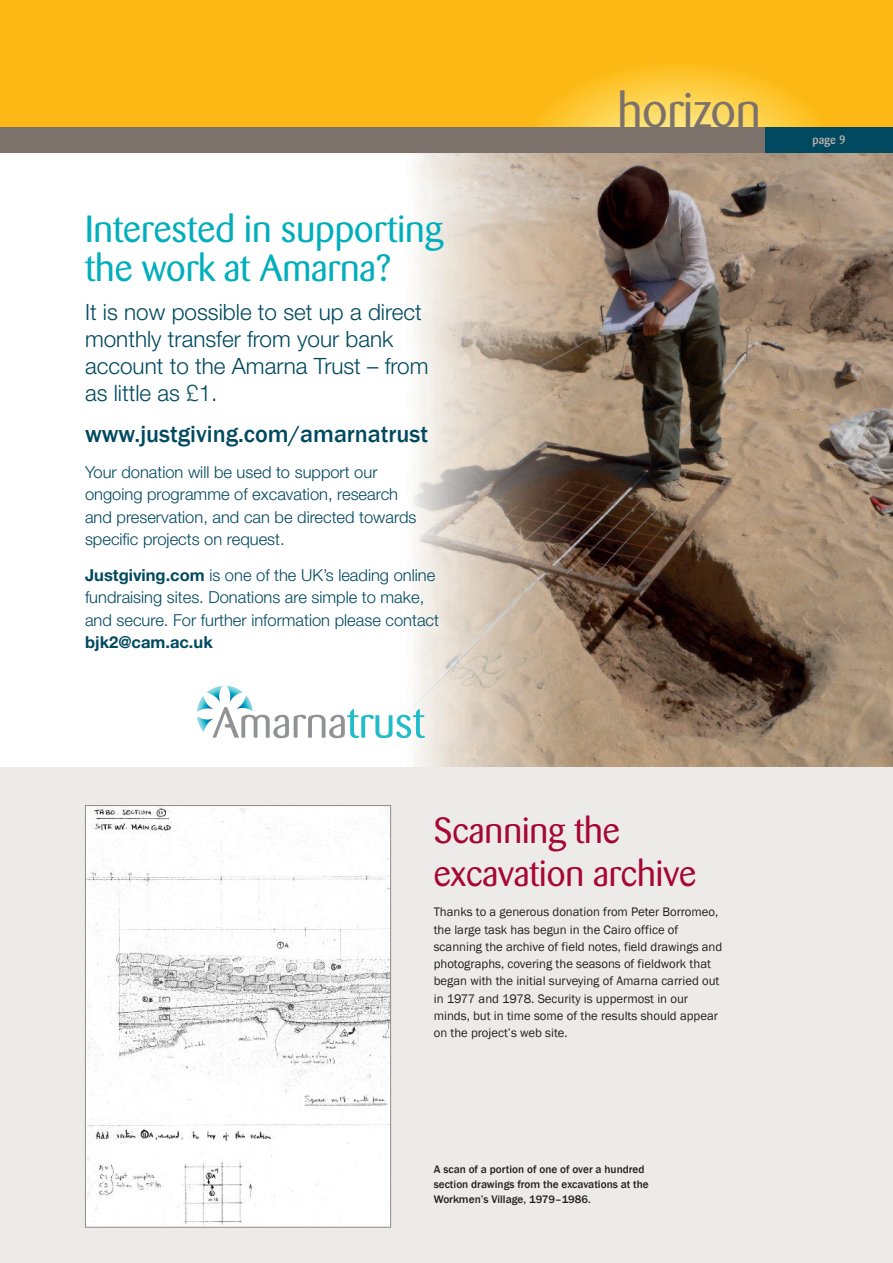
<style>
.page{position:relative;width:893px;height:1263px;background:#fff}
.page>*{position:absolute;margin:0;border:0;box-sizing:border-box;transform-origin:0 0}
.t1{font:48px "Barmeno BQ";color:#7d716c}
.t2{font:37.5px/39px "Barmeno BQ";color:#00aebc}
.t3{font:36px/43.2px "Barmeno BQ";color:#a60733}
.t4{font:500 24px "Franklin Gothic";color:#004960}
.t5{font:300 22.5px/27px "Helvetica Neue LT Std";color:#004960}
.t6{font:300 16.5px/22.5px "Helvetica Neue LT Std";color:#004960}
.t7{font:700 16.5px "Helvetica Neue LT Std";color:#004960}
.t8{font:12.75px/17.2px "Franklin Gothic";color:#231f20}
.t9{font:500 12px "Barmeno BQ";color:#b8b2ae}
.t10{font:500 11.25px/15px "Franklin Gothic";color:#231f20}
.s1{font-weight:700}
</style>
<div class="page">
<img style="left:580px;top:153px;width:313px;height:615px">
<img style="left:407px;top:153px;width:173px;height:615px">
<div style="left:0;top:768px;width:893px;height:495px;background:#ecebe9"></div>
<div style="left:0;top:0;width:893px;height:128px;background:#fcb814"></div>
<svg style="left:468px;top:67px;width:425px;height:61px"></svg>
<div style="left:0;top:128px;width:893px;height:25px;background:#7d716c"></div>
<div style="left:765px;top:128px;width:128px;height:25px;background:#004960"></div>
<img style="left:87px;top:807px;width:302px;height:418px">
<div style="left:85px;top:805px;width:306px;height:422px;border:1px solid #938a84"></div>
<svg style="left:197px;top:686px;width:228px;height:52px"></svg>
<h2 class="t2" style="left:85px;top:212px;width:359px">Interested in supporting the work at Amarna?</h2>
<h3 class="t5" style="left:85px;top:301px;width:345px">It is now possible to set up a direct monthly transfer from your bank account to the Amarna Trust – from as little as £1.</h3>
<h3 class="t4" style="left:85px;top:420px;width:345px">www.justgiving.com/amarnatrust</h3>
<p class="t6" style="left:85px;top:462px;width:333px">Your donation will be used to support our ongoing programme of excavation, research and preservation, and can be directed towards specific projects on request.</p>
<p class="t6" style="left:85px;top:565px;width:355px"><span class="s1">Justgiving.com</span> is one of the UK’s leading online fundraising sites. Donations are simple to make, and secure. For further information please contact</p>
<p class="t7" style="left:85px;top:636px;width:129px">bjk2@cam.ac.uk</p>
<h1 class="t1" style="left:617px;top:91px;width:145px">horizon</h1>
<p class="t9" style="left:813px;top:134px;width:35px">page 9</p>
<h3 class="t3" style="left:434px;top:812px;width:264px">Scanning the excavation archive</h3>
<p class="t8" style="left:434px;top:903px;width:290px">Thanks to a generous donation from Peter Borromeo, the large task has begun in the Cairo office of scanning the archive of field notes, field drawings and photographs, covering the seasons of fieldwork that began with the initial surveying of Amarna carried out in 1977 and 1978. Security is uppermost in our minds, but in time some of the results should appear on the project’s web site.</p>
<p class="t10" style="left:434px;top:1161px;width:217px">A scan of a portion of one of over a hundred section drawings from the excavations at the<br>Workmen’s Village, 1979–1986.</p>
</div>
